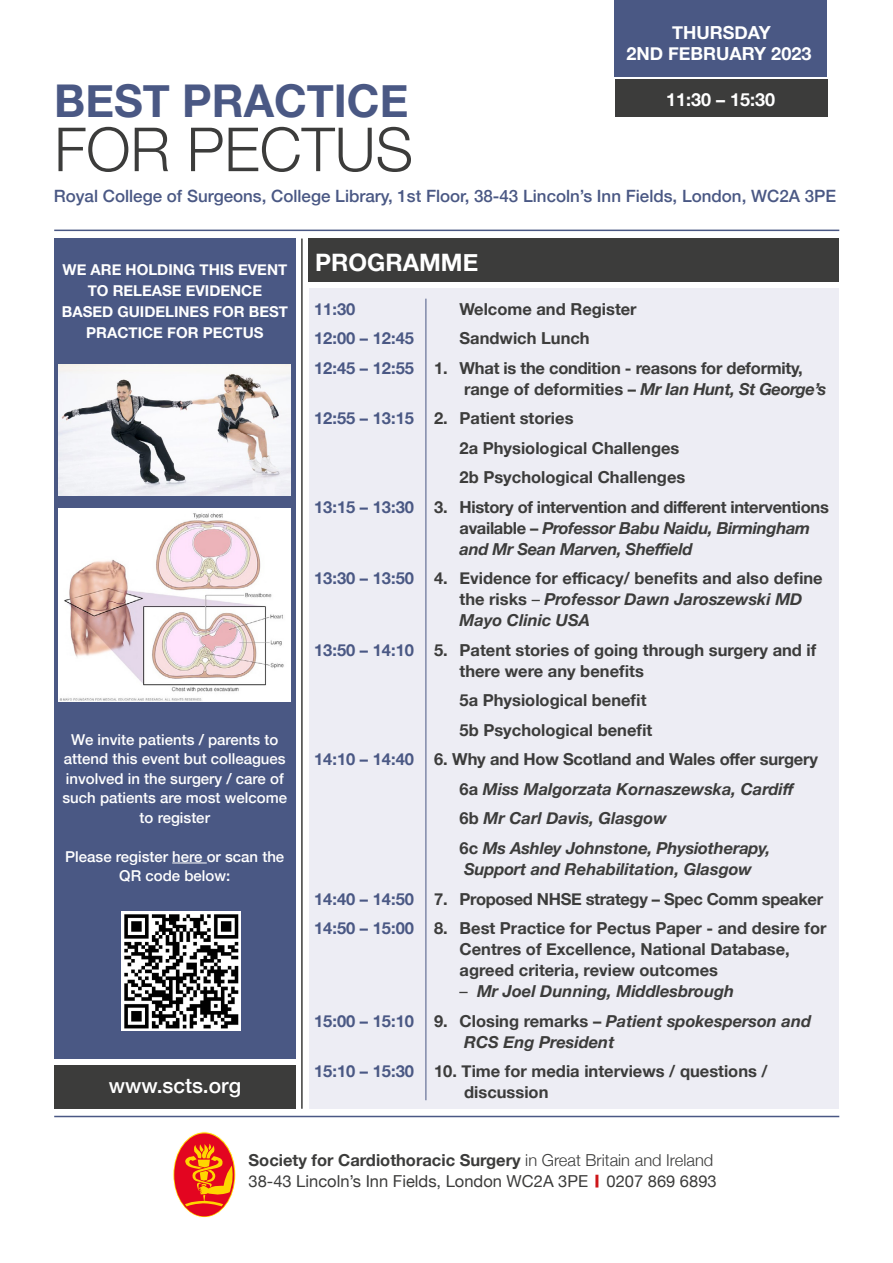
<style>
.page{position:relative;width:893px;height:1263px;background:#fff}
.page>*{position:absolute;margin:0;border:0;box-sizing:border-box;transform-origin:0 0}
.t1{font:300 60.75px "Helvetica Neue";color:#3c3c3b}
.t2{font:700 45.15px "Helvetica Neue";color:#4a5884}
.t3{font:500 21px "Helvetica Neue";color:#fff}
.t4{font:700 18px/21.6px "Helvetica Neue";color:#fff;text-align:center}
.t5{font:500 16.95px "Helvetica Neue";color:#4a5884}
.t6{font:700 16.5px/29.5px "Helvetica Neue";color:#3c3c3b}
.t7{font:italic 700 16.5px/29.5px "Helvetica Neue";color:#3c3c3b}
.t8{font:italic 700 16.5px/21px "Helvetica Neue";letter-spacing:-.02em;color:#3c3c3b}
.t9{font:16.5px/21px "Helvetica Neue";color:#3c3c3b}
.t10{font:700 16.5px "Helvetica Neue";letter-spacing:-.02em;color:#3c3c3b}
.t11{font:700 16.5px "Helvetica Neue";color:#4a5884}
.t12{font:500 15px/19.5px "Helvetica Neue";color:#fff;text-align:center}
.t13{font:700 15px "Helvetica Neue";color:#fff}
.s1{color:#4a5884}
.s2{font-style:normal}
.s3{font-weight:400}
.s4{font-style:italic}
.s5{font-weight:400;font-style:normal}
.s6{font-style:normal;color:#4a5884}
.s7{font-weight:700}
.s8{font-weight:300}
</style>
<div class="page">
<div style="left:309px;top:288px;width:530px;height:821px;background:#ededf4"></div>
<hr style="left:425px;top:299px;width:1px;height:801px;background:#4a5884">
<div style="left:309px;top:238px;width:530px;height:44px;background:#3c3c3b"></div>
<div style="left:54px;top:238px;width:242px;height:821px;background:#4a5884"></div>
<hr style="left:172px;top:862px;width:35px;height:1px;background:#fff">
<img style="left:59px;top:508px;width:231px;height:193px">
<img style="left:58px;top:365px;width:232px;height:130px">
<img style="left:122px;top:912px;width:118px;height:119px">
<div style="left:54px;top:1065px;width:242px;height:44px;background:#3c3c3b"></div>
<hr style="left:301px;top:238px;width:2px;height:871px;background:#3c3c3b">
<hr style="left:54px;top:1116px;width:785px;height:1px;background:#4a5884">
<hr style="left:54px;top:230px;width:785px;height:1px;background:#4a5884">
<div style="left:614px;top:0;width:213px;height:77px;background:#4a5884"></div>
<div style="left:615px;top:80px;width:213px;height:37px;background:#3c3c3b"></div>
<svg style="left:173px;top:1132px;width:63px;height:85px"></svg>
<div style="left:173px;top:1132px;width:63px;height:86px;border:1px solid #fff;border-radius:50%"></div>
<div style="left:174px;top:1133px;width:60px;height:83px;background:#e30520;border-radius:50%"></div>
<svg style="left:185px;top:1143px;width:49px;height:63px"></svg>
<svg style="left:595px;top:1175px;width:3px;height:12px"></svg>
<h2 class="t2" style="left:54px;top:66px;width:356px">BEST PRACTICE</h2>
<h1 class="t1" style="left:54px;top:100px;width:360px">FOR PECTUS</h1>
<p class="t4" style="left:627px;top:22px;width:186px">THURSDAY<br>2ND FEBRUARY 2023</p>
<p class="t4" style="left:666px;top:89px;width:111px">11:30 – 15:30</p>
<p class="t5" style="left:54px;top:182px;width:784px">Royal College of Surgeons, College Library, 1st Floor, 38-43 Lincoln’s Inn Fields, London, WC2A 3PE</p>
<p class="t13" style="left:63px;top:258px;width:417px">WE ARE HOLDING THIS EVENT <sup>PROGRAMME</sup></p>
<p class="t13" style="left:88px;top:279px;width:176px">TO RELEASE EVIDENCE</p>
<p class="t13" style="left:62px;top:300px;width:228px">BASED GUIDELINES FOR BEST</p>
<p class="t13" style="left:86px;top:321px;width:179px">PRACTICE FOR PECTUS</p>
<p class="t11" style="left:314px;top:296px;width:43px">11:30</p>
<p class="t6" style="left:460px;top:295px;width:179px">Welcome and Register</p>
<p class="t11" style="left:314px;top:325px;width:101px">12:00 – 12:45</p>
<p class="t6" style="left:314px;top:324px;width:490px;text-indent:145px">Sandwich Lunch<br><span class="s1">12:45 – 12:55</span> 1. What is the condition - reasons for deformity,</p>
<p class="t8" style="left:464px;top:379px;width:364px"><span class="s2">range of deformities –</span> Mr Ian Hunt, St George’s</p>
<p class="t6" style="left:314px;top:404px;width:261px"><span class="s1">12:55 – 13:15</span> 2. Patient stories</p>
<p class="t6" style="left:460px;top:434px;width:221px">2a Physiological Challenges</p>
<p class="t6" style="left:460px;top:463px;width:227px">2b Psychological Challenges</p>
<p class="t10" style="left:314px;top:494px;width:516px"><span class="s1">13:15 – 13:30</span> 3. History of intervention and different interventions</p>
<p class="t8" style="left:460px;top:518px;width:352px"><span class="s2">available –</span> Professor Babu Naidu, Birmingham and Mr Sean Marven, Sheffield</p>
<p class="t6" style="left:460px;top:568px;width:365px;line-height:21px;text-indent:-145px"><span class="s1">13:30 – 13:50</span> 4. Evidence for efficacy/ benefits and also define the risks <span class="s3">–</span> <span class="s4">Professor Dawn Jaroszewski MD<br>Mayo Clinic USA</span></p>
<p class="t6" style="left:460px;top:640px;width:358px;line-height:21px;text-indent:-145px"><span class="s1">13:50 – 14:10</span> 5. Patent stories of going through surgery and if there were any benefits</p>
<p class="t6" style="left:460px;top:686px;width:188px">5a Physiological benefit</p>
<p class="t6" style="left:460px;top:716px;width:194px">5b Psychological benefit</p>
<p class="t6" style="left:314px;top:745px;width:505px"><span class="s1">14:10 – 14:40</span> 6. Why and How Scotland and Wales offer surgery</p>
<p class="t7" style="left:460px;top:775px;width:337px"><span class="s2">6a</span> Miss Malgorzata Kornaszewska, Cardiff</p>
<p class="t7" style="left:460px;top:804px;width:209px"><span class="s2">6b</span> Mr Carl Davis, Glasgow</p>
<p class="t7" style="left:460px;top:834px;width:312px"><span class="s2">6c</span> Ms Ashley Johnstone, Physiotherapy,</p>
<p class="t6" style="left:314px;top:855px;width:514px;text-indent:150px"><span class="s4">Support and Rehabilitation, Glasgow<br></span><span class="s1">14:40 – 14:50</span> 7. Proposed NHSE strategy – Spec Comm speaker<br><span class="s1">14:50 – 15:00</span> 8. Best Practice for Pectus Paper - and desire for</p>
<p class="t6" style="left:460px;top:939px;width:332px;line-height:21px">Centres of Excellence, National Database, agreed criteria, review outcomes</p>
<p class="t7" style="left:314px;top:977px;width:499px;text-indent:145px"><span class="s5">–</span> Mr Joel Dunning, Middlesbrough<br><span class="s6">15:00 – 15:10</span> <span class="s2">9. Closing remarks –</span> Patient spokesperson and</p>
<p class="t6" style="left:314px;top:1027px;width:455px;text-align:center"><span class="s4">RCS Eng President<br></span><span class="s1">15:10 – 15:30</span> 10. Time for media interviews / questions /</p>
<p class="t6" style="left:464px;top:1078px;width:86px">discussion</p>
<p class="t12" style="left:63px;top:728px;width:226px">We invite patients / parents to attend this event but colleagues involved in the surgery / care of such patients are most welcome to register</p>
<p class="t12" style="left:65px;top:845px;width:221px">Please register here or scan the<br>QR code below:</p>
<p class="t3" style="left:109px;top:1069px;width:134px">www.scts.org</p>
<p class="t9" style="left:249px;top:1150px;width:470px"><span class="s7">Society for Cardiothoracic Surgery</span> <span class="s8">in Great Britain and Ireland<br></span>38-43 Lincoln’s Inn Fields, London WC2A 3PE 0207 869 6893</p>
</div>
